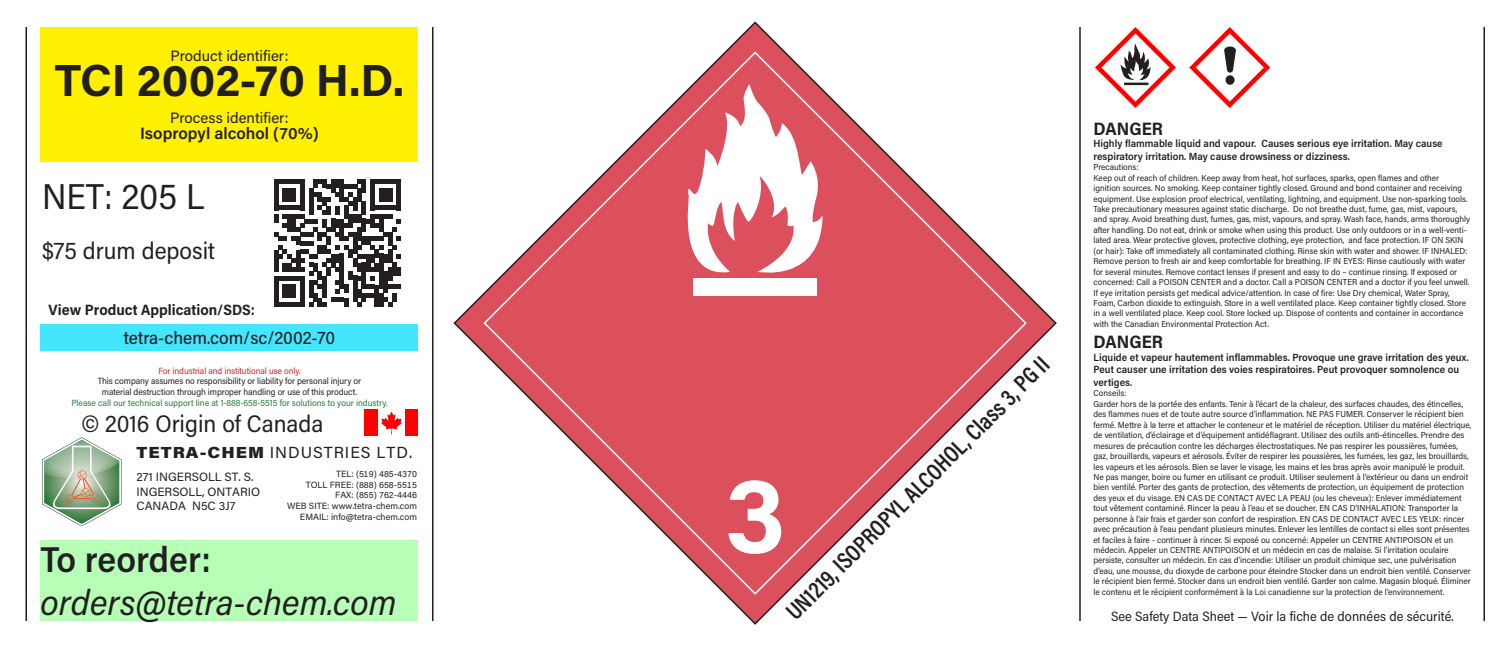
<style>
.page{position:relative;width:1512px;height:648px;background:#fff}
.page>*{position:absolute;margin:0;border:0;box-sizing:border-box;transform-origin:0 0}
.t1{font:700 108px "Acumin Pro";color:#fff}
.LABEL_-_Product_Iden{font:700 45px "Acumin Pro";letter-spacing:.005em;color:#231f20}
.t2{font:italic 36px/43.2px "Acumin Pro Semi Cond";color:#231f20}
.t3{font:36px "Acumin Pro Semi Cond";color:#231f20}
.LABEL_-_TDGA_Text{font:600 24px "Acumin Pro Cond";color:#231f20}
.t4{font:24px "Acumin Pro Semi Cond";color:#231f20}
.t5{font:500 18px "Acumin Pro Semi Cond";color:#231f20}
.LABEL_-_Signal_Word{font:700 18px "Acumin Pro Semi Cond";color:#231f20}
.LABEL_-_Process_Iden{font:600 16.5px "Acumin Pro";color:#231f20}
.t6{font:16.05px "Acumin Pro";letter-spacing:.06em;color:#231f20}
.LABEL_-_Product_Iden-2{font:15px "Acumin Pro";color:#231f20}
.t7{font:700 15px "Acumin Pro Semi Cond";color:#231f20}
.t8{font:13.5px "Acumin Pro Semi Cond";color:#231f20}
.t9{font:12px "Acumin Pro";color:#231f20}
.LABEL_-_Hazard_State{font:600 10.5px/12.6px "Acumin Pro Semi Cond";color:#231f20}
.t10{font:9px/10.8px "Acumin Pro Semi Cond";letter-spacing:-.01em;color:#231f20;text-align:center}
.t11{font:9px "Acumin Pro";color:#231f20}
.t12{font:9px "Acumin Pro Semi Cond";color:#26793e}
.t13{font:9px "Acumin Pro Semi Cond";letter-spacing:-.01em;color:#d1232a}
.LABEL_-_Precautionar{font:8.7px/10.5px "Acumin Pro Semi Cond";color:#231f20}
.s1{font-weight:900}
.s2{font-weight:600;font-style:normal}
</style>
<div class="page">
<hr style="left:432px;top:27px;width:2px;height:594px;background:#231f20">
<hr style="left:26px;top:27px;width:1px;height:594px;background:#231f20">
<hr style="left:1079px;top:27px;width:2px;height:594px;background:#231f20">
<div style="left:40px;top:27px;width:378px;height:135px;background:#fff101"></div>
<hr style="left:1484px;top:27px;width:1px;height:594px;background:#231f20">
<svg style="left:274px;top:180px;width:127px;height:126px"></svg>
<svg style="left:1095px;top:27px;width:81px;height:81px"></svg>
<svg style="left:1189px;top:27px;width:81px;height:81px"></svg>
<svg style="left:453px;top:21px;width:604px;height:604px"></svg>
<svg style="left:482px;top:50px;width:546px;height:546px"></svg>
<svg style="left:676px;top:84px;width:147px;height:200px"></svg>
<div style="left:693px;top:279px;width:124px;height:17px;background:#fff"></div>
<div style="left:40px;top:324px;width:378px;height:27px;background:#42e6ff"></div>
<svg style="left:42px;top:437px;width:80px;height:89px"></svg>
<div style="left:364px;top:409px;width:54px;height:27px;background:#f00"></div>
<div style="left:378px;top:409px;width:27px;height:27px;background:#fff"></div>
<svg style="left:381px;top:412px;width:21px;height:22px"></svg>
<div style="left:40px;top:540px;width:378px;height:81px;background:#b7ffb7"></div>
<p class="LABEL_-_Product_Iden-2" style="left:171px;top:45px;width:119px">Product identifier:</p>
<p class="LABEL_-_Product_Iden" style="left:55px;top:48px;width:351px">TCI 2002-70 H.D.</p>
<p class="LABEL_-_Product_Iden-2" style="left:170px;top:107px;width:120px">Process identifier:</p>
<p class="LABEL_-_Process_Iden" style="left:140px;top:122px;width:180px">Isopropyl alcohol (70%)</p>
<p class="t3" style="left:42px;top:171px;width:164px">NET: 205 L</p>
<p class="t4" style="left:42px;top:234px;width:175px">$75 drum deposit</p>
<p class="t7" style="left:49px;top:299px;width:208px">View Product Application/SDS:</p>
<p class="t5" style="left:124px;top:325px;width:213px">tetra-chem.com/sc/2002-70</p>
<p class="t13" style="left:158px;top:364px;width:144px">For industrial and institutional use only.</p>
<p class="t10" style="left:98px;top:376px;width:265px">This company assumes no responsibility or liability for personal injury or material destruction through improper handling or use of this product.</p>
<p class="t12" style="left:71px;top:397px;width:318px">Please call our technical support line at 1-888-658-5515 for solutions to your industry.</p>
<p class="t6" style="left:136px;top:441px;width:277px"><span class="s1">TETRA-CHEM</span> INDUSTRIES LTD.</p>
<p class="t11" style="left:336px;top:467px;width:82px">TEL: (519) 485-4370</p>
<p class="t11" style="left:306px;top:478px;width:113px">TOLL FREE: (888) 658-5515</p>
<p class="t11" style="left:335px;top:489px;width:83px">FAX: (855) 762-4446</p>
<p class="t11" style="left:287px;top:500px;width:131px">WEB SITE: www.tetra-chem.com</p>
<p class="t11" style="left:300px;top:511px;width:119px">EMAIL: info@tetra-chem.com</p>
<p class="t4" style="left:81px;top:407px;width:244px">© 2016 Origin of Canada</p>
<p class="t9" style="left:136px;top:469px;width:119px">271 INGERSOLL ST. S.</p>
<p class="t9" style="left:136px;top:483px;width:125px">INGERSOLL, ONTARIO</p>
<p class="t9" style="left:136px;top:498px;width:101px">CANADA N5C 3J7</p>
<p class="t2" style="left:40px;top:536px;width:358px"><span class="s2">To reorder: </span>orders@tetra-chem.com</p>
<p class="LABEL_-_TDGA_Text" style="left:779px;top:604px;width:363px;rotate:-45deg">UN1219, ISOPROPYL ALCOHOL, Class 3, PG II</p>
<p class="t1" style="left:725px;top:439px;width:62px">3</p>
<p class="LABEL_-_Signal_Word" style="left:1094px;top:116px;width:71px">DANGER</p>
<p class="LABEL_-_Hazard_State" style="left:1094px;top:137px;width:351px">Highly flammable liquid and vapour. Causes serious eye irritation. May cause respiratory irritation. May cause drowsiness or dizziness.</p>
<p class="LABEL_-_Precautionar" style="left:1094px;top:162px;width:46px">Precautions:</p>
<p class="LABEL_-_Precautionar" style="left:1094px;top:172px;width:378px">Keep out of reach of children. Keep away from heat, hot surfaces, sparks, open flames and other<br>ignition sources. No smoking. Keep container tightly closed. Ground and bond container and receiving equipment. Use explosion proof electrical, ventilating, lightning, and equipment. Use non-sparking tools.<br>Take precautionary measures against static discharge. Do not breathe dust, fume, gas, mist, vapours, and spray. Avoid breathing dust, fumes, gas, mist, vapours, and spray. Wash face, hands, arms thoroughly after handling. Do not eat, drink or smoke when using this product. Use only outdoors or in a well-venti&shy;lated area. Wear protective gloves, protective clothing, eye protection, and face protection. IF ON SKIN (or hair): Take off immediately all contaminated clothing. Rinse skin with water and shower. IF INHALED:<br>Remove person to fresh air and keep comfortable for breathing. IF IN EYES: Rinse cautiously with water for several minutes. Remove contact lenses if present and easy to do – continue rinsing. If exposed or concerned: Call a POISON CENTER and a doctor. Call a POISON CENTER and a doctor if you feel unwell.<br>If eye irritation persists get medical advice/attention. In case of fire: Use Dry chemical, Water Spray, Foam, Carbon dioxide to extinguish. Store in a well ventilated place. Keep container tightly closed. Store in a well ventilated place. Keep cool. Store locked up. Dispose of contents and container in accordance with the Canadian Environmental Protection Act.</p>
<p class="LABEL_-_Signal_Word" style="left:1094px;top:329px;width:71px">DANGER</p>
<p class="LABEL_-_Hazard_State" style="left:1094px;top:351px;width:377px">Liquide et vapeur hautement inflammables. Provoque une grave irritation des yeux.<br>Peut causer une irritation des voies respiratoires. Peut provoquer somnolence ou vertiges.</p>
<p class="LABEL_-_Precautionar" style="left:1094px;top:388px;width:34px">Conseils:</p>
<p class="LABEL_-_Precautionar" style="left:1094px;top:398px;width:379px">Garder hors de la portée des enfants. Tenir à l’écart de la chaleur, des surfaces chaudes, des étincelles, des flammes nues et de toute autre source d’inflammation. NE PAS FUMER. Conserver le récipient bien fermé. Mettre à la terre et attacher le conteneur et le matériel de réception. Utiliser du matériel électrique, de ventilation, d’éclairage et d’équipement antidéflagrant. Utilisez des outils anti-étincelles. Prendre des mesures de précaution contre les décharges électrostatiques. Ne pas respirer les poussières, fumées, gaz, brouillards, vapeurs et aérosols. Éviter de respirer les poussières, les fumées, les gaz, les brouillards, les vapeurs et les aérosols. Bien se laver le visage, les mains et les bras après avoir manipulé le produit.<br>Ne pas manger, boire ou fumer en utilisant ce produit. Utiliser seulement à l’extérieur ou dans un endroit bien ventilé. Porter des gants de protection, des vêtements de protection, un équipement de protection des yeux et du visage. EN CAS DE CONTACT AVEC LA PEAU (ou les cheveux): Enlever immédiatement tout vêtement contaminé. Rincer la peau à l’eau et se doucher. EN CAS D’INHALATION: Transporter la personne à l’air frais et garder son confort de respiration. EN CAS DE CONTACT AVEC LES YEUX: rincer avec précaution à l’eau pendant plusieurs minutes. Enlever les lentilles de contact si elles sont présentes et faciles à faire - continuer à rincer. Si exposé ou concerné: Appeler un CENTRE ANTIPOISON et un médecin. Appeler un CENTRE ANTIPOISON et un médecin en cas de malaise. Si l’irritation oculaire persiste, consulter un médecin. En cas d’incendie: Utiliser un produit chimique sec, une pulvérisation d’eau, une mousse, du dioxyde de carbone pour éteindre Stocker dans un endroit bien ventilé. Conserver le récipient bien fermé. Stocker dans un endroit bien ventilé. Garder son calme. Magasin bloqué. Éliminer le contenu et le récipient conformément à la Loi canadienne sur la protection de l’environnement.</p>
<p class="t8" style="left:1111px;top:607px;width:344px">See Safety Data Sheet — Voir la fiche de données de sécurité.</p>
</div>
